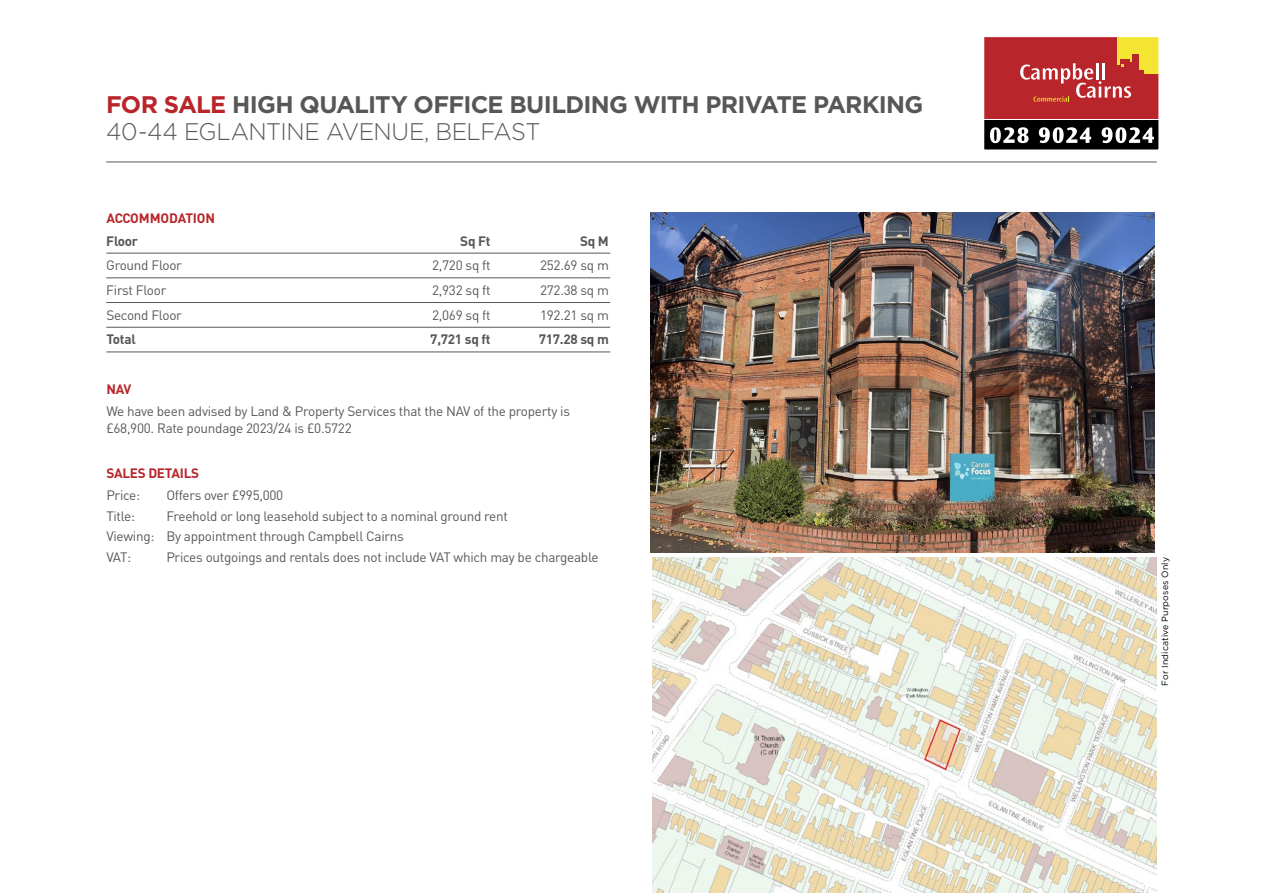
<style>
.page{position:relative;width:1263px;height:893px;background:#fff}
.page>*{position:absolute;margin:0;border:0;box-sizing:border-box;transform-origin:0 0}
.t1{font:700 24px/27px "Gotham HTF";letter-spacing:-.03em;color:#575756}
.t2{font:13.5px/20.4px "DIN Pro";letter-spacing:-.02em;color:#575756}
.t3{font:700 13.5px "DIN Pro";letter-spacing:-.02em;color:#575756}
.t4{font:700 13.5px "DIN Pro";letter-spacing:-.02em;color:#b8252a}
.t5{font:9px "Gotham HTF";letter-spacing:.025em;color:#000;scale:.96 1}
.s1{color:#b8252a}
.s2{font-weight:300}
</style>
<div class="page">
<div style="left:984px;top:37px;width:175px;height:82px;background:#b8252a"></div>
<div style="left:1117px;top:37px;width:42px;height:28px;background:#f4e533"></div>
<div style="left:1139px;top:59px;width:20px;height:15px;background:#f4e533"></div>
<div style="left:1132px;top:55px;width:7px;height:20px;background:#b8252a"></div>
<div style="left:1120px;top:59px;width:9px;height:9px;background:#b8252a"></div>
<div style="left:1133px;top:70px;width:10px;height:7px;background:#b8252a"></div>
<div style="left:1127px;top:62px;width:9px;height:9px;background:#b8252a"></div>
<svg style="left:1020px;top:63px;width:111px;height:39px"></svg>
<div style="left:984px;top:120px;width:174px;height:30px;background:#000"></div>
<svg style="left:990px;top:127px;width:38px;height:16px"></svg>
<svg style="left:1039px;top:127px;width:52px;height:16px"></svg>
<svg style="left:1101px;top:127px;width:53px;height:16px"></svg>
<div style="left:983px;top:36px;width:177px;height:115px;border:1px solid #fff"></div>
<hr style="left:106px;top:162px;width:1051px;height:1px;background:#575756">
<hr style="left:106px;top:253px;width:504px;height:1px;background:#575756">
<hr style="left:106px;top:277px;width:504px;height:1px;background:#575756">
<hr style="left:106px;top:302px;width:504px;height:1px;background:#575756">
<hr style="left:106px;top:327px;width:504px;height:1px;background:#575756">
<hr style="left:106px;top:352px;width:504px;height:1px;background:#575756">
<img style="left:653px;top:557px;width:504px;height:336px">
<img style="left:651px;top:213px;width:503px;height:340px">
<h1 class="t1" style="left:106px;top:90px;width:819px"><span class="s1">FOR SALE</span> HIGH QUALITY OFFICE BUILDING WITH PRIVATE PARKING<br><span class="s2">40-44 EGLANTINE AVENUE, BELFAST</span></h1>
<p class="t4" style="left:106px;top:209px;width:110px">ACCOMMODATION</p>
<p class="t3" style="left:106px;top:231px;width:33px">Floor</p>
<p class="t3" style="left:460px;top:231px;width:32px">Sq Ft</p>
<p class="t3" style="left:580px;top:231px;width:30px">Sq M</p>
<p class="t2" style="left:106px;top:255px;width:77px">Ground Floor</p>
<p class="t2" style="left:432px;top:255px;width:60px">2,720 sq ft</p>
<p class="t2" style="left:540px;top:255px;width:70px">252.69 sq m</p>
<p class="t2" style="left:106px;top:279px;width:62px">First Floor</p>
<p class="t2" style="left:432px;top:279px;width:60px">2,932 sq ft</p>
<p class="t2" style="left:540px;top:279px;width:70px">272.38 sq m</p>
<p class="t2" style="left:106px;top:304px;width:77px">Second Floor</p>
<p class="t2" style="left:432px;top:304px;width:60px">2,069 sq ft</p>
<p class="t2" style="left:540px;top:304px;width:70px">192.21 sq m</p>
<p class="t3" style="left:106px;top:330px;width:31px">Total</p>
<p class="t3" style="left:430px;top:330px;width:62px">7,721 sq ft</p>
<p class="t3" style="left:539px;top:330px;width:72px">717.28 sq m</p>
<p class="t4" style="left:106px;top:380px;width:27px">NAV</p>
<p class="t2" style="left:106px;top:403px;width:465px;line-height:16.2px">We have been advised by Land &amp; Property Services that the NAV of the property is £68,900. Rate poundage 2023/24 is £0.5722</p>
<p class="t4" style="left:106px;top:464px;width:94px">SALES DETAILS</p>
<p class="t2" style="left:106px;top:485px;width:35px">Price:</p>
<p class="t2" style="left:166px;top:485px;width:118px">Offers over £995,000</p>
<p class="t2" style="left:106px;top:505px;width:30px">Title:</p>
<p class="t2" style="left:106px;top:505px;width:403px;text-indent:60px">Freehold or long leasehold subject to a nominal ground rent<br>Viewing: By appointment through Campbell Cairns<br>VAT:</p>
<p class="t2" style="left:166px;top:546px;width:434px">Prices outgoings and rentals does not include VAT which may be chargeable</p>
<p class="t5" style="left:1160px;top:686px;width:136px;rotate:-90deg">For Indicative Purposes Only</p>
</div>
